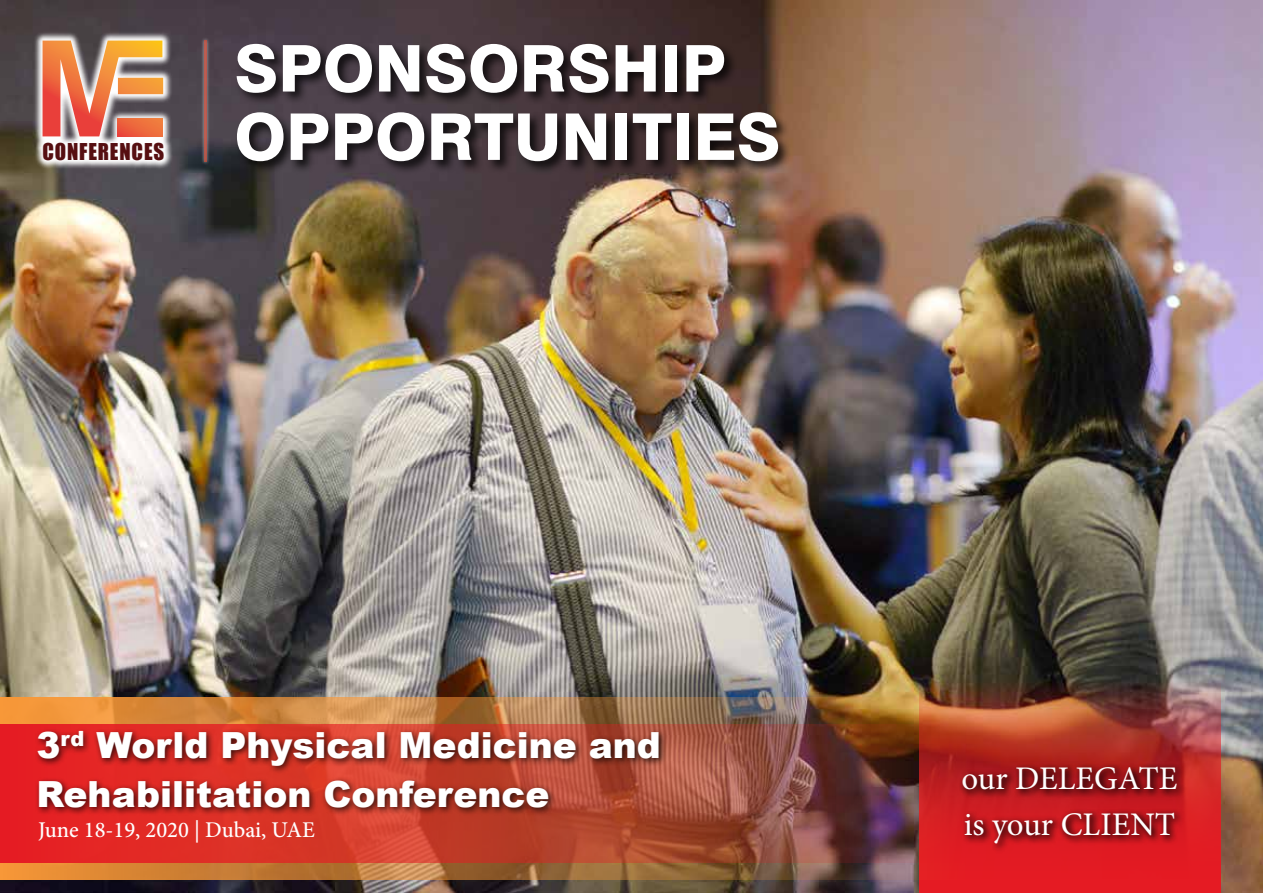
<style>
.page{position:relative;width:1263px;height:893px;background:#fff}
.page>*{position:absolute;margin:0;border:0;box-sizing:border-box;transform-origin:0 0}
.t1{font:800 64.5px "Swiss 721 BT";color:#fff}
.t2{font:900 36px/48.6px "Arial";color:#fff}
.t3{font:33px/45.6px "Minion Pro";color:#fff}
.t4{font:500 22.5px "Minion Pro";color:#fff}
.t5{font:21.45px "Impact";letter-spacing:.04em;color:#560f11}
</style>
<div class="page">
<img style="left:0;top:0;width:1263px;height:893px">
<div style="left:235px;top:42px;width:557px;height:133px;background:#000;opacity:.75"></div>
<svg style="left:33px;top:31px;width:140px;height:139px"></svg>
<svg style="left:118px;top:136px;width:44px;height:1px"></svg>
<svg style="left:43px;top:41px;width:120px;height:95px;background:#cf8564"></svg>
<img style="left:918px;top:680px;width:302px;height:213px">
<div style="left:958px;top:762px;width:229px;height:92px;background:#e01b22"></div>
<div style="left:958px;top:763px;width:228px;height:88px;background:#000;opacity:.75"></div>
<img style="left:0;top:697px;width:966px;height:182px">
<div style="left:201px;top:37px;width:9px;height:128px;background:#fff;opacity:.75"></div>
<hr style="left:205px;top:41px;width:2px;height:121px;background:#bb594e">
<img style="left:0;top:723px;width:966px;height:139px">
<div style="left:34px;top:727px;width:634px;height:89px;background:#000;opacity:.75"></div>
<p class="t5" style="left:43px;top:134px;width:123px">CONFERENCES</p>
<h1 class="t1" style="left:234px;top:29px;width:493px">SPONSORSHIP</h1>
<h1 class="t1" style="left:234px;top:98px;width:548px">OPPORTUNITIES</h1>
<p class="t2" style="left:37px;top:721px;width:626px">3<sup>rd</sup> World Physical Medicine and<br>Rehabilitation Conference</p>
<p class="t4" style="left:38px;top:815px;width:278px">June 18-19, 2020 | Dubai, UAE</p>
<p class="t3" style="left:961px;top:756px;width:218px">our DELEGATE is your CLIENT</p>
</div>
